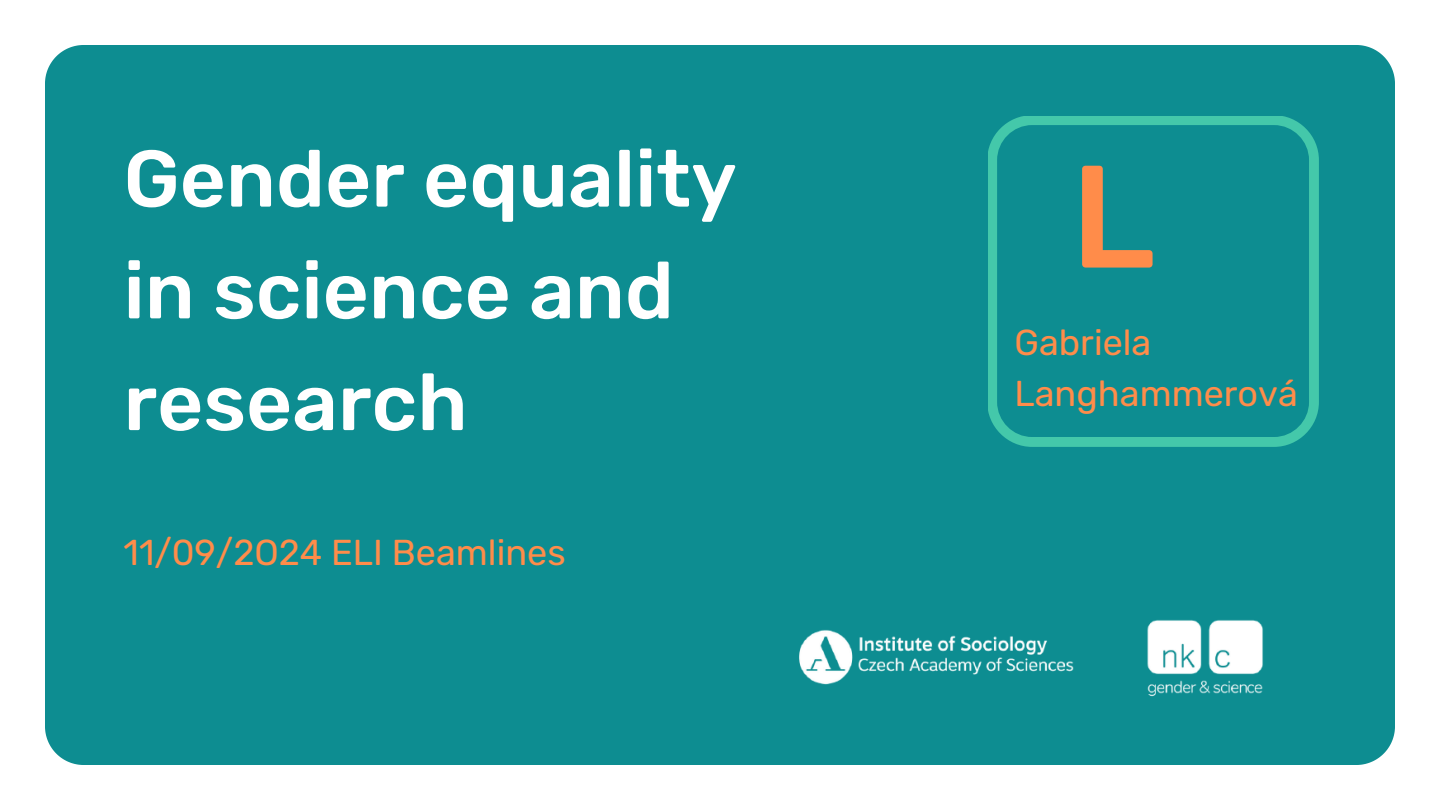
<style>
.page{position:relative;width:1440px;height:810px;background:#fff}
.page>*{position:absolute;margin:0;border:0;box-sizing:border-box;transform-origin:0 0}
.t1{font:500 145.5px "Rubik";color:#ff8c4a}
.t2{font:500 80px/111.8px "Rubik";color:#fff}
.t3{font:36px "Rubik";color:#ff8c4a}
</style>
<div class="page">
<div style="left:45px;top:45px;width:1350px;height:720px;background:#0d8d91"></div>
<svg style="left:988px;top:116px;width:330px;height:330px;background:#129393"></svg>
<img style="left:781px;top:590px;width:525px;height:134px">
<p class="t2" style="left:124px;top:123px;width:615px">Gender equality in science and research</p>
<h1 class="t3" style="left:124px;top:531px;width:444px">11/09/2O24 ELI Beamlines</h1>
<p class="t1" style="left:1071px;top:132px;width:86px">L</p>
<p class="t3" style="left:1015px;top:322px;width:138px">Gabriela</p>
<p class="t3" style="left:1015px;top:372px;width:285px">Langhammerová</p>
</div>
